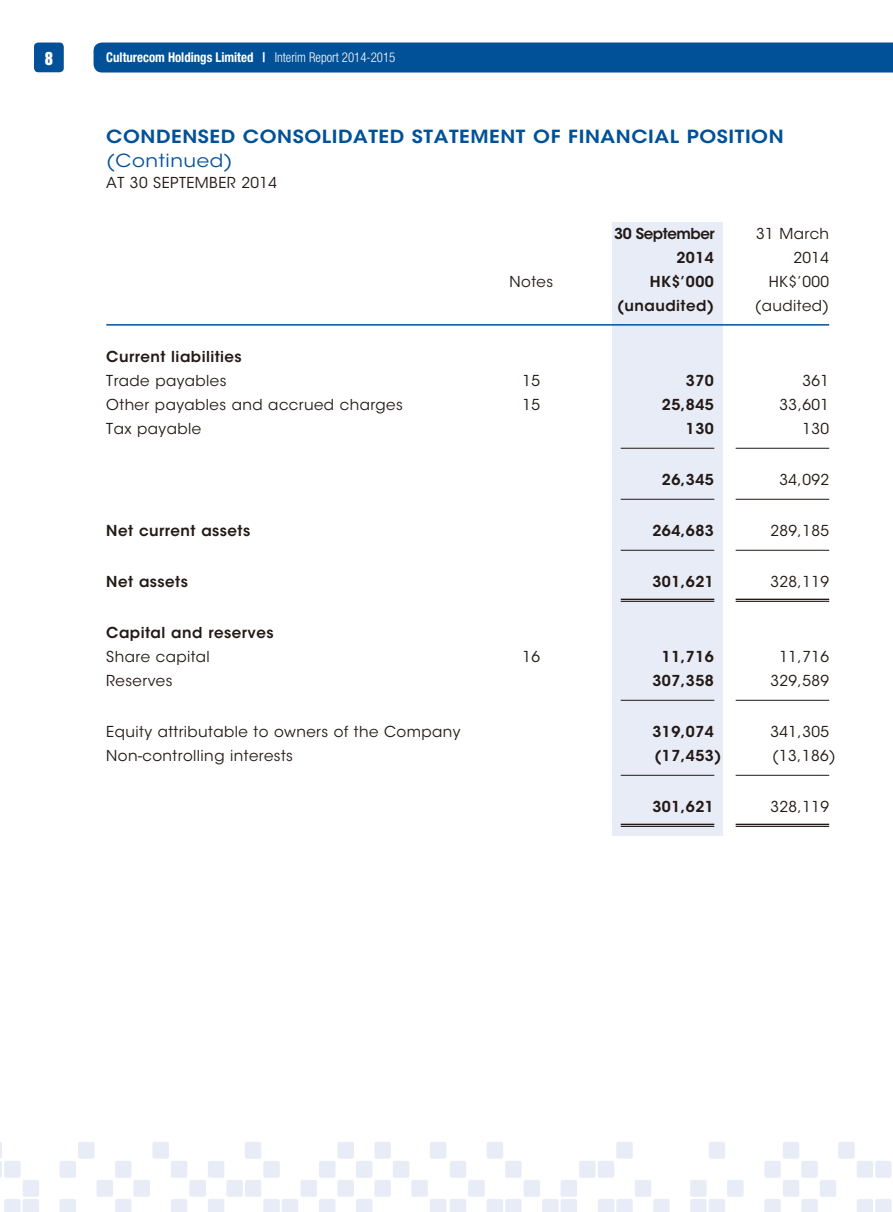
<style>
.page{position:relative;width:893px;height:1212px;background:#fff}
.page>*{position:absolute;margin:0;border:0;box-sizing:border-box;transform-origin:0 0}
.t1{font:600 18px "ITC Avant Garde Std";letter-spacing:.03em;color:#005198;scale:1.1 1}
.t2{font:18px "ITC Avant Garde Std";letter-spacing:.03em;color:#005198;scale:1.1 1}
.t3{font:16.5px "Helvetica Inserat LT Std";color:#fff}
.t4{font:15px "ITC Avant Garde Std";letter-spacing:.03em;color:#231916}
.t5{font:600 15px "ITC Avant Garde Std";letter-spacing:.03em;color:#231916}
.t6{font:600 15px "ITC Avant Garde Std";letter-spacing:-.03em;color:#231916}
.t7{font:700 condensed 13.5px "Helvetica Neue LT Std";color:#fff;scale:.95 1}
.s1{font-weight:300}
</style>
<div class="page">
<div style="left:34px;top:43px;width:30px;height:29px;background:#005198;border-radius:4px"></div>
<div style="left:94px;top:43px;width:799px;height:30px;background:#005198"></div>
<div style="left:4px;top:1161px;width:17px;height:17px;background:#e8ecf6;border-radius:2px"></div>
<div style="left:78px;top:1142px;width:17px;height:17px;background:#e8ecf6;border-radius:2px"></div>
<div style="left:23px;top:1180px;width:16px;height:17px;background:#e8ecf6;border-radius:2px"></div>
<svg style="left:4px;top:1199px;width:35px;height:13px"></svg>
<div style="left:97px;top:1180px;width:16px;height:17px;background:#e8ecf6;border-radius:2px"></div>
<div style="left:115px;top:1161px;width:16px;height:17px;background:#e8ecf6;border-radius:2px"></div>
<svg style="left:115px;top:1199px;width:16px;height:13px"></svg>
<div style="left:60px;top:1161px;width:16px;height:17px;background:#e8ecf6;border-radius:2px"></div>
<svg style="left:60px;top:1199px;width:16px;height:13px"></svg>
<svg style="left:0;top:1142px;width:2px;height:36px"></svg>
<div style="left:133px;top:1180px;width:17px;height:17px;background:#e8ecf6;border-radius:2px"></div>
<div style="left:820px;top:1180px;width:16px;height:17px;background:#e8ecf6;border-radius:2px"></div>
<div style="left:764px;top:1161px;width:17px;height:17px;background:#e8ecf6;border-radius:2px"></div>
<svg style="left:764px;top:1199px;width:17px;height:13px"></svg>
<div style="left:838px;top:1142px;width:17px;height:17px;background:#e8ecf6;border-radius:2px"></div>
<div style="left:783px;top:1180px;width:16px;height:17px;background:#e8ecf6;border-radius:2px"></div>
<div style="left:783px;top:1142px;width:16px;height:17px;background:#e8ecf6;border-radius:2px"></div>
<div style="left:857px;top:1161px;width:16px;height:17px;background:#e8ecf6;border-radius:2px"></div>
<div style="left:801px;top:1161px;width:17px;height:17px;background:#e8ecf6;border-radius:2px"></div>
<svg style="left:801px;top:1199px;width:17px;height:13px"></svg>
<div style="left:875px;top:1161px;width:17px;height:17px;background:#e8ecf6;border-radius:2px"></div>
<svg style="left:857px;top:1199px;width:35px;height:13px"></svg>
<div style="left:450px;top:1161px;width:16px;height:17px;background:#e8ecf6;border-radius:2px"></div>
<div style="left:152px;top:1142px;width:17px;height:17px;background:#e8ecf6;border-radius:2px"></div>
<div style="left:598px;top:1161px;width:16px;height:17px;background:#e8ecf6;border-radius:2px"></div>
<div style="left:300px;top:1180px;width:17px;height:17px;background:#e8ecf6;border-radius:2px"></div>
<div style="left:524px;top:1180px;width:16px;height:17px;background:#e8ecf6;border-radius:2px"></div>
<div style="left:226px;top:1180px;width:17px;height:17px;background:#e8ecf6;border-radius:2px"></div>
<div style="left:374px;top:1180px;width:17px;height:17px;background:#e8ecf6;border-radius:2px"></div>
<div style="left:374px;top:1142px;width:17px;height:17px;background:#e8ecf6;border-radius:2px"></div>
<div style="left:468px;top:1180px;width:17px;height:17px;background:#e8ecf6;border-radius:2px"></div>
<div style="left:171px;top:1161px;width:16px;height:17px;background:#e8ecf6;border-radius:2px"></div>
<svg style="left:171px;top:1199px;width:16px;height:13px"></svg>
<div style="left:616px;top:1142px;width:17px;height:17px;background:#e8ecf6;border-radius:2px"></div>
<svg style="left:598px;top:1199px;width:35px;height:13px"></svg>
<div style="left:319px;top:1161px;width:16px;height:17px;background:#e8ecf6;border-radius:2px"></div>
<svg style="left:319px;top:1199px;width:16px;height:13px"></svg>
<div style="left:245px;top:1180px;width:16px;height:17px;background:#e8ecf6;border-radius:2px"></div>
<div style="left:245px;top:1142px;width:16px;height:17px;background:#e8ecf6;border-radius:2px"></div>
<div style="left:690px;top:1180px;width:17px;height:17px;background:#e8ecf6;border-radius:2px"></div>
<div style="left:393px;top:1161px;width:16px;height:17px;background:#e8ecf6;border-radius:2px"></div>
<div style="left:487px;top:1142px;width:16px;height:17px;background:#e8ecf6;border-radius:2px"></div>
<div style="left:189px;top:1180px;width:17px;height:17px;background:#e8ecf6;border-radius:2px"></div>
<div style="left:635px;top:1180px;width:16px;height:17px;background:#e8ecf6;border-radius:2px"></div>
<div style="left:337px;top:1180px;width:17px;height:17px;background:#e8ecf6;border-radius:2px"></div>
<div style="left:337px;top:1142px;width:17px;height:17px;background:#e8ecf6;border-radius:2px"></div>
<div style="left:561px;top:1180px;width:16px;height:17px;background:#e8ecf6;border-radius:2px"></div>
<svg style="left:542px;top:1199px;width:35px;height:13px"></svg>
<div style="left:263px;top:1161px;width:17px;height:17px;background:#e8ecf6;border-radius:2px"></div>
<div style="left:709px;top:1142px;width:16px;height:17px;background:#e8ecf6;border-radius:2px"></div>
<svg style="left:690px;top:1199px;width:35px;height:13px"></svg>
<div style="left:411px;top:1180px;width:17px;height:17px;background:#e8ecf6;border-radius:2px"></div>
<div style="left:505px;top:1161px;width:17px;height:17px;background:#e8ecf6;border-radius:2px"></div>
<svg style="left:487px;top:1199px;width:35px;height:13px"></svg>
<div style="left:208px;top:1161px;width:16px;height:17px;background:#e8ecf6;border-radius:2px"></div>
<svg style="left:208px;top:1199px;width:16px;height:13px"></svg>
<svg style="left:653px;top:1199px;width:17px;height:13px"></svg>
<div style="left:356px;top:1161px;width:16px;height:17px;background:#e8ecf6;border-radius:2px"></div>
<svg style="left:356px;top:1199px;width:16px;height:13px"></svg>
<div style="left:579px;top:1161px;width:16px;height:17px;background:#e8ecf6;border-radius:2px"></div>
<svg style="left:263px;top:1199px;width:35px;height:13px"></svg>
<div style="left:727px;top:1180px;width:17px;height:17px;background:#e8ecf6;border-radius:2px"></div>
<div style="left:430px;top:1142px;width:16px;height:17px;background:#e8ecf6;border-radius:2px"></div>
<svg style="left:430px;top:1199px;width:36px;height:13px"></svg>
<div style="left:612px;top:222px;width:111px;height:614px;background:#e8ecf6"></div>
<hr style="left:106px;top:324px;width:723px;height:2px;background:#005198">
<hr style="left:621px;top:448px;width:93px;height:1px;background:#231916">
<hr style="left:736px;top:448px;width:93px;height:1px;background:#231916">
<hr style="left:621px;top:499px;width:93px;height:1px;background:#231916">
<hr style="left:736px;top:499px;width:93px;height:1px;background:#231916">
<hr style="left:621px;top:550px;width:93px;height:1px;background:#231916">
<hr style="left:736px;top:550px;width:93px;height:1px;background:#231916">
<hr style="left:621px;top:599px;width:93px;height:1px;background:#231916">
<hr style="left:621px;top:601px;width:93px;height:1px;background:#231916">
<hr style="left:736px;top:599px;width:93px;height:1px;background:#231916">
<hr style="left:736px;top:601px;width:93px;height:1px;background:#231916">
<hr style="left:621px;top:700px;width:93px;height:1px;background:#231916">
<hr style="left:736px;top:700px;width:93px;height:1px;background:#231916">
<hr style="left:621px;top:775px;width:93px;height:1px;background:#231916">
<hr style="left:736px;top:775px;width:93px;height:1px;background:#231916">
<hr style="left:621px;top:824px;width:93px;height:1px;background:#231916">
<hr style="left:621px;top:826px;width:93px;height:1px;background:#231916">
<hr style="left:736px;top:824px;width:93px;height:1px;background:#231916">
<hr style="left:736px;top:826px;width:93px;height:1px;background:#231916">
<p class="t3" style="left:45px;top:48px;width:10px">8</p>
<p class="t7" style="left:106px;top:49px;width:306px">Culturecom Holdings Limited | <span class="s1">Interim Report 2014-2015</span></p>
<p class="t1" style="left:106px;top:125px;width:617px">CONDENSED CONSOLIDATED STATEMENT OF FINANCIAL POSITION</p>
<p class="t2" style="left:106px;top:149px;width:116px">(Continued)</p>
<p class="t4" style="left:106px;top:173px;width:172px">AT 30 SEPTEMBER 2014</p>
<p class="t6" style="left:614px;top:224px;width:102px">30 September</p>
<p class="t4" style="left:756px;top:224px;width:75px">31 March</p>
<p class="t5" style="left:676px;top:248px;width:39px">2014</p>
<p class="t4" style="left:793px;top:248px;width:37px">2014</p>
<p class="t4" style="left:510px;top:272px;width:45px">Notes</p>
<p class="t5" style="left:650px;top:272px;width:66px">HK$’000</p>
<p class="t4" style="left:769px;top:272px;width:62px">HK$’000</p>
<p class="t5" style="left:617px;top:296px;width:98px">(unaudited)</p>
<p class="t4" style="left:755px;top:296px;width:76px">(audited)</p>
<p class="t5" style="left:106px;top:347px;width:137px">Current liabilities</p>
<p class="t4" style="left:106px;top:371px;width:122px">Trade payables</p>
<p class="t4" style="left:522px;top:371px;width:19px">15</p>
<p class="t5" style="left:686px;top:371px;width:29px">370</p>
<p class="t4" style="left:802px;top:371px;width:28px">361</p>
<p class="t4" style="left:106px;top:395px;width:298px">Other payables and accrued charges</p>
<p class="t4" style="left:522px;top:395px;width:19px">15</p>
<p class="t5" style="left:662px;top:395px;width:53px">25,845</p>
<p class="t4" style="left:779px;top:395px;width:51px">33,601</p>
<p class="t4" style="left:106px;top:419px;width:96px">Tax payable</p>
<p class="t5" style="left:686px;top:419px;width:29px">130</p>
<p class="t4" style="left:802px;top:419px;width:28px">130</p>
<p class="t5" style="left:662px;top:470px;width:53px">26,345</p>
<p class="t4" style="left:779px;top:470px;width:51px">34,092</p>
<p class="t5" style="left:106px;top:521px;width:146px">Net current assets</p>
<p class="t5" style="left:652px;top:521px;width:63px">264,683</p>
<p class="t4" style="left:770px;top:521px;width:60px">289,185</p>
<p class="t5" style="left:106px;top:572px;width:83px">Net assets</p>
<p class="t5" style="left:652px;top:572px;width:63px">301,621</p>
<p class="t4" style="left:770px;top:572px;width:60px">328,119</p>
<p class="t5" style="left:106px;top:623px;width:169px">Capital and reserves</p>
<p class="t4" style="left:106px;top:647px;width:105px">Share capital</p>
<p class="t4" style="left:522px;top:647px;width:19px">16</p>
<p class="t5" style="left:662px;top:647px;width:53px">11,716</p>
<p class="t4" style="left:779px;top:647px;width:51px">11,716</p>
<p class="t4" style="left:106px;top:671px;width:68px">Reserves</p>
<p class="t5" style="left:652px;top:671px;width:63px">307,358</p>
<p class="t4" style="left:770px;top:671px;width:60px">329,589</p>
<p class="t4" style="left:106px;top:722px;width:356px">Equity attributable to owners of the Company</p>
<p class="t5" style="left:652px;top:722px;width:63px">319,074</p>
<p class="t4" style="left:770px;top:722px;width:60px">341,305</p>
<p class="t4" style="left:106px;top:746px;width:188px">Non-controlling interests</p>
<p class="t5" style="left:655px;top:746px;width:68px">(17,453)</p>
<p class="t4" style="left:772px;top:746px;width:65px">(13,186)</p>
<p class="t5" style="left:652px;top:797px;width:63px">301,621</p>
<p class="t4" style="left:770px;top:797px;width:60px">328,119</p>
</div>
